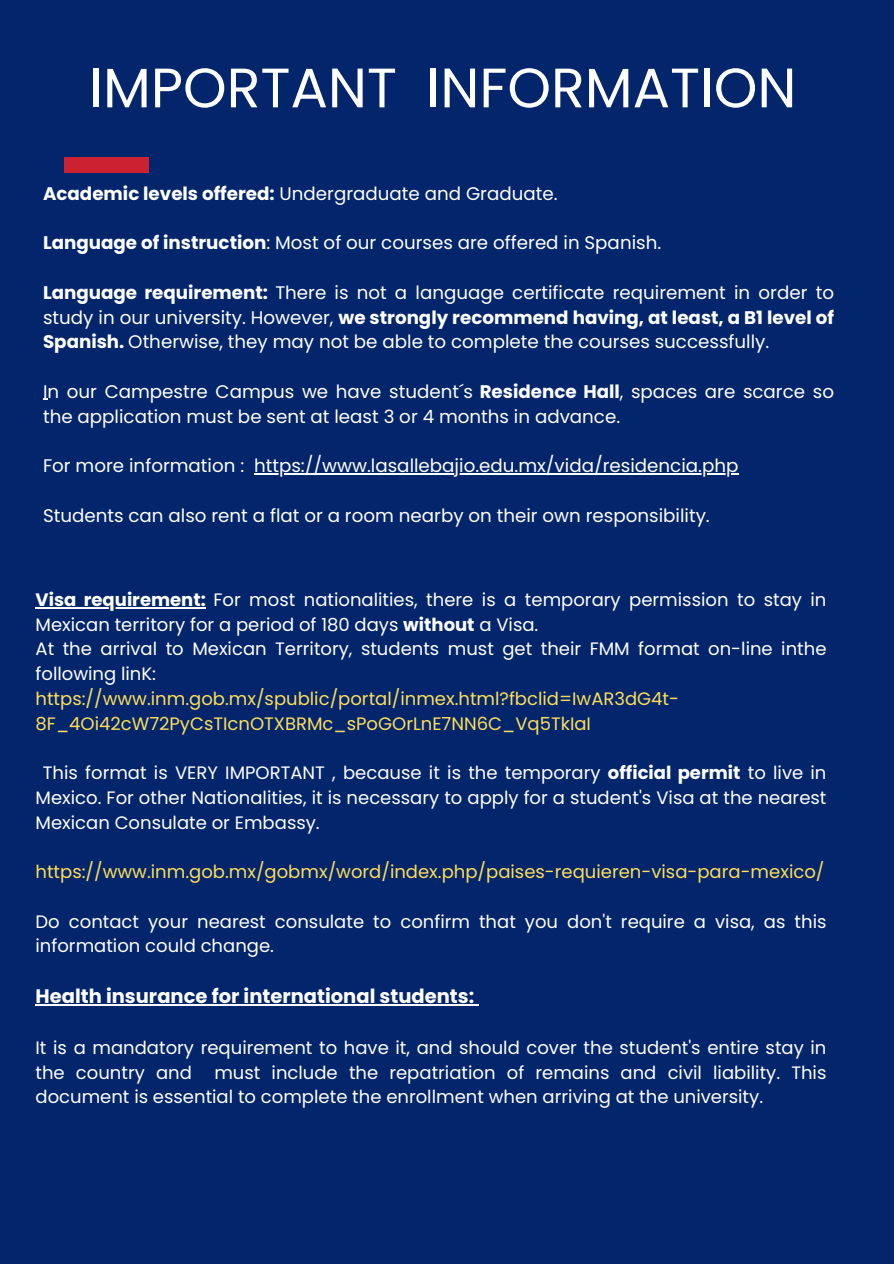
<style>
.page{position:relative;width:894px;height:1264px;background:#fff}
.page>*{position:absolute;margin:0;border:0;box-sizing:border-box;transform-origin:0 0}
.t1{font:55.5px "Poppins";color:#fff}
.t2{font:700 19.5px "Poppins";color:#fff}
.t3{font:18.3px/24.8px "Poppins";color:#fff;text-align:justify}
.t4{font:18px/24.8px "Poppins";color:#fff}
.t5{font:18px/24.8px "Poppins";color:#ffde59}
.s1{font-weight:700}
</style>
<div class="page">
<div style="left:0;top:0;width:893px;height:1263px;background:#03256c"></div>
<div style="left:64px;top:157px;width:85px;height:16px;background:#cb2131"></div>
<hr style="left:36px;top:607px;width:170px;height:1px;background:#fff">
<hr style="left:36px;top:1004px;width:438px;height:1px;background:#fff">
<hr style="left:254px;top:473px;width:484px;height:1px;background:#fff">
<p class="t1" style="left:89px;top:49px;width:708px">IMPORTANT INFORMATION</p>
<p class="t3" style="left:43px;top:181px;width:516px"><span class="s1">Academic levels offered:</span> Undergraduate and Graduate.</p>
<p class="t3" style="left:43px;top:230px;width:619px"><span class="s1">Language of instruction</span>: Most of our courses are offered in Spanish.</p>
<p class="t3" style="left:43px;top:280px;width:792px"><span class="s1">Language requirement:</span> There is not a language certificate requirement in order to study in our university. However, <span class="s1">we strongly recommend having, at least, a B1 level of Spanish.</span> Otherwise, they may not be able to complete the courses successfully.</p>
<p class="t3" style="left:43px;top:379px;width:792px">In our Campestre Campus we have student´s <span class="s1">Residence Hall</span>, spaces are scarce so the application must be sent at least 3 or 4 months in advance.</p>
<h2 class="t3" style="left:43px;top:453px;width:203px">For more information :</h2>
<p class="t3" style="left:254px;top:453px;width:485px">https://www.lasallebajio.edu.mx/vida/residencia.php</p>
<p class="t3" style="left:43px;top:503px;width:668px">Students can also rent a flat or a room nearby on their own responsibility.</p>
<h1 class="t4" style="left:36px;top:587px;width:792px"><span class="s1">Visa requirement:</span> For most nationalities, there is a temporary permission to stay in<br>Mexican territory for a period of 180 days <span class="s1">without</span> a Visa.</h1>
<p class="t4" style="left:36px;top:636px;width:792px">At the arrival to Mexican Territory, students must get their FMM format on-line inthe following linK:</p>
<p class="t5" style="left:36px;top:686px;width:644px">https://www.inm.gob.mx/spublic/portal/inmex.html?fbclid=IwAR3dG4t-<br>8F_4Oi42cW72PyCsTIcnOTXBRMc_sPoGOrLnE7NN6C_Vq5TkIaI</p>
<p class="t4" style="left:36px;top:760px;width:792px;text-align:justify;text-indent:7px">This format is VERY IMPORTANT , because it is the temporary <span class="s1">official permit</span> to live in Mexico. For other Nationalities, it is necessary to apply for a student's Visa at the nearest Mexican Consulate or Embassy.</p>
<p class="t5" style="left:36px;top:859px;width:790px">https://www.inm.gob.mx/gobmx/word/index.php/paises-requieren-visa-para-mexico/</p>
<p class="t4" style="left:36px;top:909px;width:792px">Do contact your nearest consulate to confirm that you don't require a visa, as this information could change.</p>
<p class="t2" style="left:36px;top:982px;width:440px">Health insurance for international students:</p>
<p class="t4" style="left:36px;top:1035px;width:792px;text-align:justify">It is a mandatory requirement to have it, and should cover the student's entire stay in the country and must include the repatriation of remains and civil liability. This document is essential to complete the enrollment when arriving at the university.</p>
</div>
